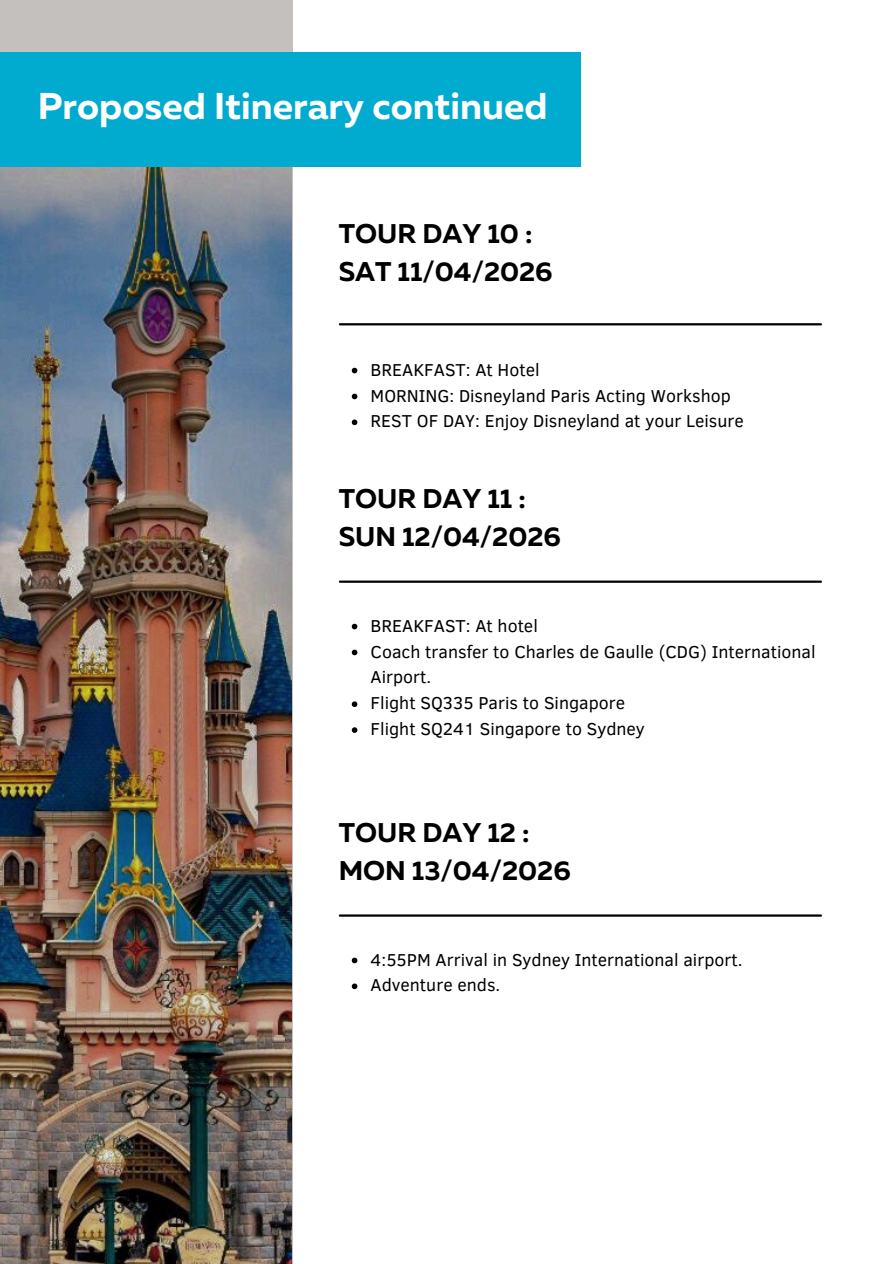
<style>
.page{position:relative;width:894px;height:1264px;background:#fff}
.page>*{position:absolute;margin:0;border:0;box-sizing:border-box;transform-origin:0 0}
.t1{font:700 37.2px "Muller";color:#fff}
.t2{font:700 27px/37.2px "Muller";color:#000}
.t3{font:17.7px/25.8px "Clear Sans";color:#000}
</style>
<div class="page">
<div style="left:0;top:0;width:292px;height:1263px;background:#c4c0be"></div>
<hr style="left:340px;top:323px;width:480px;height:2px;background:#000">
<svg style="left:351px;top:368px;width:6px;height:5px"></svg>
<svg style="left:351px;top:393px;width:6px;height:6px"></svg>
<svg style="left:351px;top:419px;width:6px;height:6px"></svg>
<hr style="left:340px;top:580px;width:480px;height:3px;background:#000">
<svg style="left:351px;top:623px;width:6px;height:6px"></svg>
<svg style="left:351px;top:649px;width:6px;height:6px"></svg>
<svg style="left:351px;top:701px;width:6px;height:6px"></svg>
<svg style="left:351px;top:727px;width:6px;height:6px"></svg>
<hr style="left:340px;top:914px;width:480px;height:2px;background:#000">
<svg style="left:351px;top:957px;width:6px;height:6px"></svg>
<svg style="left:351px;top:983px;width:6px;height:6px"></svg>
<img style="left:0;top:166px;width:292px;height:1097px">
<div style="left:0;top:52px;width:580px;height:114px;background:#00abcf"></div>
<p class="t1" style="left:38px;top:90px;width:511px">Proposed Itinerary continued</p>
<p class="t2" style="left:338px;top:217px;width:215px">TOUR DAY 10 :<br>SAT 11/04/2026</p>
<h1 class="t3" style="left:370px;top:355px;width:170px">BREAKFAST: At Hotel</h1>
<h2 class="t3" style="left:370px;top:381px;width:361px">MORNING: Disneyland Paris Acting Workshop</h2>
<p class="t3" style="left:370px;top:407px;width:374px">REST OF DAY: Enjoy Disneyland at your Leisure</p>
<p class="t2" style="left:338px;top:482px;width:224px">TOUR DAY 11 :<br>SUN 12/04/2026</p>
<p class="t3" style="left:370px;top:611px;width:169px">BREAKFAST: At hotel</p>
<h2 class="t3" style="left:370px;top:637px;width:446px">Coach transfer to Charles de Gaulle (CDG) International<br>Airport.</h2>
<p class="t3" style="left:370px;top:689px;width:256px">Flight SQ335 Paris to Singapore</p>
<p class="t3" style="left:370px;top:715px;width:276px">Flight SQ241 Singapore to Sydney</p>
<p class="t2" style="left:338px;top:816px;width:233px">TOUR DAY 12 :<br>MON 13/04/2026</p>
<p class="t3" style="left:370px;top:945px;width:373px">4:55PM Arrival in Sydney International airport.</p>
<h2 class="t3" style="left:370px;top:971px;width:131px">Adventure ends.</h2>
</div>
